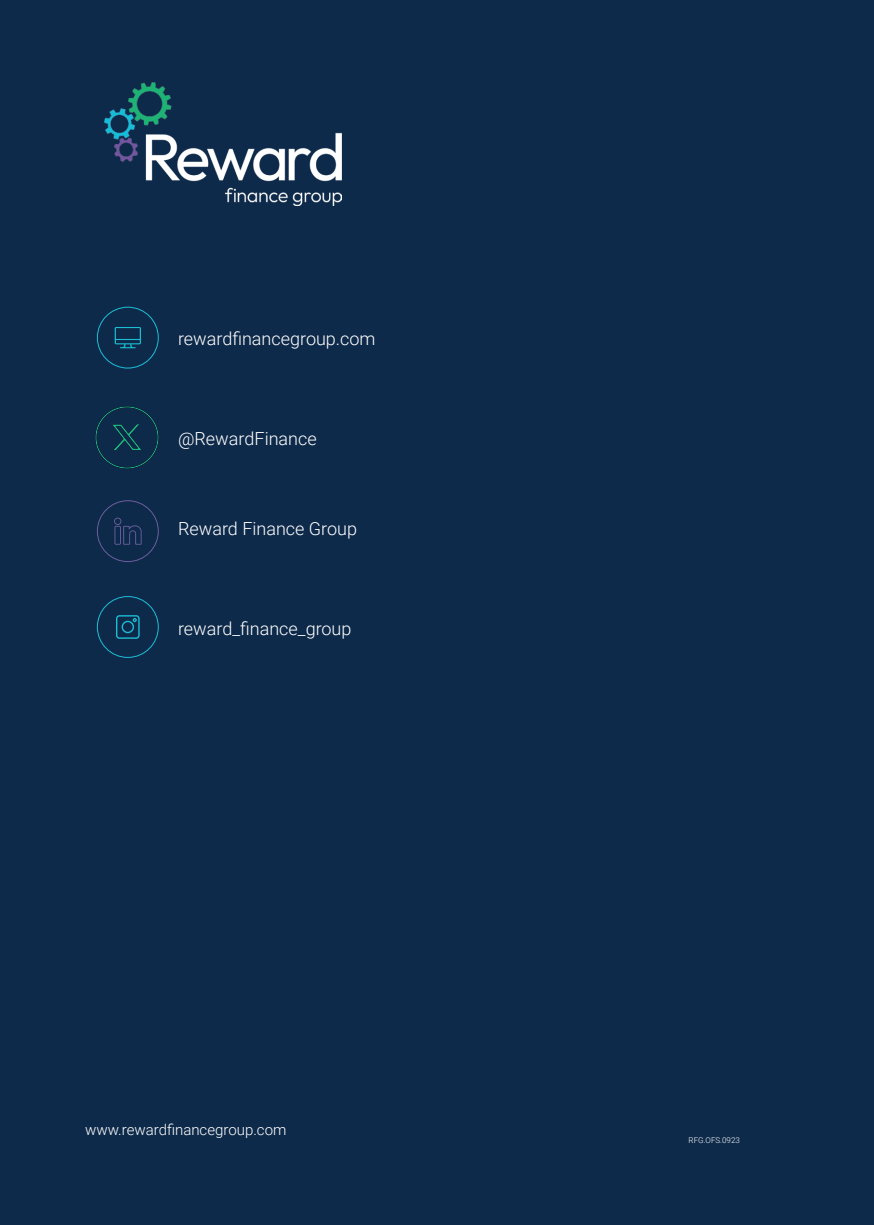
<style>
.page{position:relative;width:874px;height:1225px;background:#fff}
.page>*{position:absolute;margin:0;border:0;box-sizing:border-box;transform-origin:0 0}
.t1{font:300 18px "Roboto";color:#fff}
.t2{font:300 15px "Roboto";color:#fff}
.t3{font:300 8px "Roboto";color:#fff}
</style>
<div class="page">
<div style="left:0;top:0;width:873px;height:1225px;background:#0e2a4a"></div>
<svg style="left:115px;top:327px;width:26px;height:21px"></svg>
<div style="left:97px;top:307px;width:62px;height:61px;border:1px solid #1cbed4;border-radius:50%"></div>
<div style="left:97px;top:500px;width:62px;height:62px;border:1px solid #6c5e9c;border-radius:50%"></div>
<div style="left:97px;top:596px;width:62px;height:62px;border:1px solid #1cbed4;border-radius:50%"></div>
<svg style="left:116px;top:615px;width:24px;height:24px"></svg>
<svg style="left:114px;top:517px;width:27px;height:28px"></svg>
<img style="left:104px;top:82px;width:237px;height:123px">
<img style="left:96px;top:406px;width:62px;height:63px">
<p class="t1" style="left:178px;top:326px;width:199px">rewardfinancegroup.com</p>
<p class="t1" style="left:178px;top:426px;width:140px">@RewardFinance</p>
<p class="t1" style="left:178px;top:516px;width:180px">Reward Finance Group</p>
<p class="t1" style="left:178px;top:616px;width:175px">reward_finance_group</p>
<p class="t2" style="left:85px;top:1119px;width:203px">www.rewardfinancegroup.com</p>
<p class="t3" style="left:688px;top:1135px;width:53px">RFG.OFS.0923</p>
</div>
